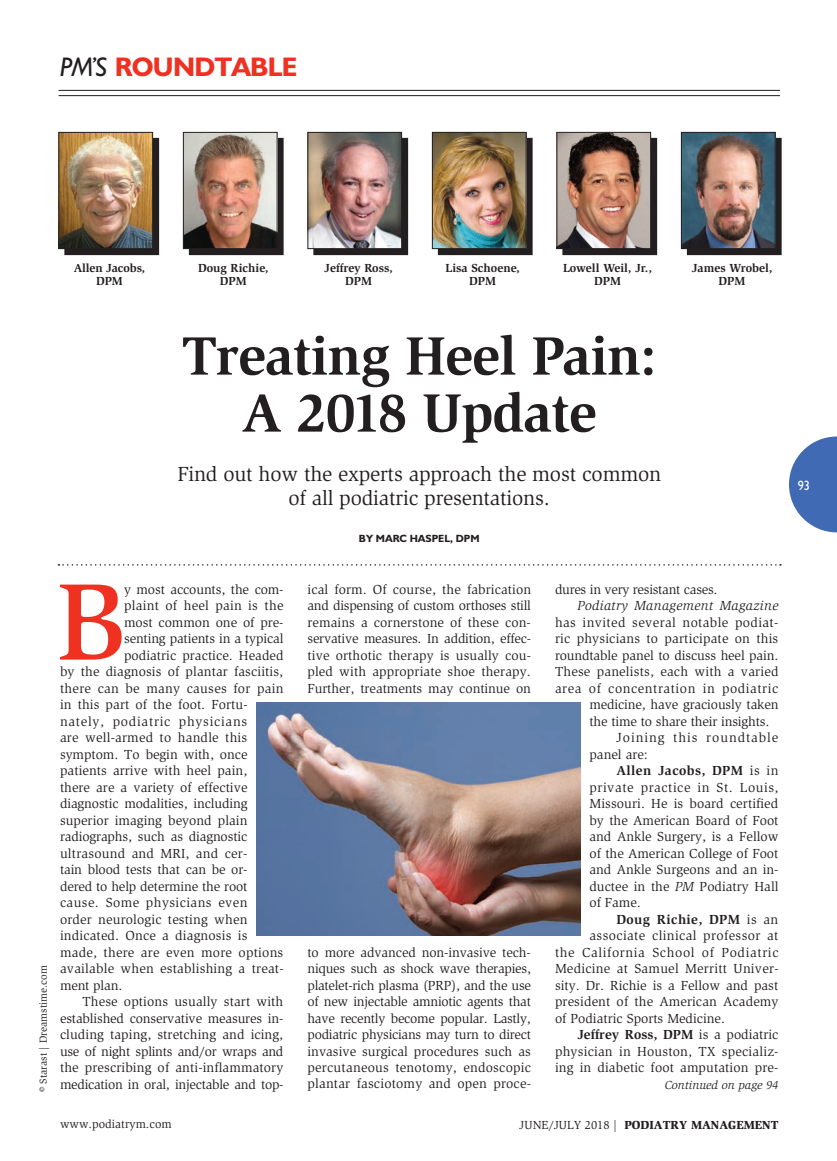
<style>
.page{position:relative;width:837px;height:1161px;background:#fff}
.page>*{position:absolute;margin:0;border:0;box-sizing:border-box;transform-origin:0 0}
.t1{font:500 112.05px "Slimbach";color:#ef3122}
.t2{font:700 55.5px/57px "Slimbach";letter-spacing:-.015em;color:#231f20;text-align:center}
.t3{font:700 27px "Humanist 521 BT";letter-spacing:-.025em;color:#ef3122}
.t4{font:21px/24px "Slimbach";letter-spacing:-.01em;color:#231f20;text-align:center}
.t5{font:13.5px/16.5px "Slimbach";letter-spacing:.005em;color:#231f20;text-align:justify}
.t6{font:13.5px "Slimbach";letter-spacing:-.02em;color:#231f20}
.t7{font:13.5px "Slimbach";letter-spacing:.025em;color:#231f20}
.t8{font:13.5px "Slimbach";letter-spacing:.04em;color:#231f20}
.t9{font:700 13.5px "Slimbach";letter-spacing:.03em;color:#231f20}
.t10{font:13.5px "Slimbach";letter-spacing:.045em;color:#231f20}
.t11{font:700 13.5px "Slimbach";color:#231f20}
.t12{font:italic 13.5px "Slimbach";letter-spacing:.02em;color:#231f20}
.t13{font:13.5px "Slimbach";letter-spacing:.055em;color:#231f20}
.t14{font:13.5px "Slimbach";letter-spacing:.03em;color:#231f20}
.t15{font:13.5px "Slimbach";letter-spacing:.065em;color:#231f20}
.t16{font:13.5px "Humanist 521 BT";color:#fff;scale:.9 1}
.t17{font:700 12px/13.5px "Slimbach";color:#231f20;text-align:center}
.t18{font:900 12px "Slimbach";color:#231f20}
.t19{font:12px "Slimbach";color:#231f20}
.t20{font:italic 12px "Slimbach";color:#231f20}
.t21{font:10.5px "Slimbach";color:#231f20}
.t22{font:700 10.5px "Humanist 521 BT";color:#231f20}
.s1{font-weight:400;font-style:italic;color:#231f20}
.s2{font-weight:400}
.s3{font-style:italic}
</style>
<div class="page">
<svg style="left:789px;top:436px;width:48px;height:96px"></svg>
<svg style="left:58px;top:564px;width:723px;height:2px"></svg>
<div style="left:65px;top:138px;width:94px;height:117px;background:#231f20"></div>
<img style="left:60px;top:134px;width:91px;height:113px">
<div style="left:58px;top:132px;width:95px;height:117px;border:1px solid #231f20"></div>
<div style="left:189px;top:138px;width:94px;height:117px;background:#231f20"></div>
<div style="left:189px;top:138px;width:95px;height:117px;border:1px solid #231f20"></div>
<img style="left:185px;top:134px;width:91px;height:113px">
<div style="left:183px;top:132px;width:95px;height:117px;border:1px solid #231f20"></div>
<div style="left:314px;top:138px;width:94px;height:117px;background:#231f20"></div>
<img style="left:310px;top:134px;width:90px;height:113px">
<div style="left:308px;top:132px;width:94px;height:117px;border:1px solid #231f20"></div>
<div style="left:438px;top:138px;width:94px;height:117px;background:#231f20"></div>
<img style="left:434px;top:134px;width:90px;height:113px">
<div style="left:432px;top:132px;width:94px;height:117px;border:1px solid #231f20"></div>
<div style="left:563px;top:138px;width:94px;height:117px;background:#231f20"></div>
<img style="left:559px;top:134px;width:90px;height:113px">
<div style="left:557px;top:132px;width:94px;height:117px;border:1px solid #231f20"></div>
<hr style="left:58px;top:90px;width:722px;height:1px;background:#231f20">
<hr style="left:58px;top:95px;width:722px;height:1px;background:#231f20">
<img style="left:256px;top:703px;width:324px;height:232px">
<div style="left:687px;top:138px;width:94px;height:117px;background:#231f20"></div>
<div style="left:687px;top:138px;width:95px;height:117px;border:1px solid #231f20"></div>
<img style="left:683px;top:134px;width:91px;height:113px">
<div style="left:681px;top:132px;width:95px;height:117px;border:1px solid #231f20"></div>
<h3 class="t3" style="left:60px;top:50px;width:239px"><span class="s1">PM’s</span> ROUNDTABLE</h3>
<p class="t17" style="left:74px;top:261px;width:73px">Allen Jacobs,<br>DPM</p>
<p class="t17" style="left:198px;top:261px;width:72px">Doug Richie,<br>DPM</p>
<p class="t17" style="left:324px;top:261px;width:70px">Jeffrey Ross,<br>DPM</p>
<p class="t17" style="left:446px;top:261px;width:76px">Lisa Schoene,<br>DPM</p>
<p class="t17" style="left:563px;top:261px;width:90px">Lowell Weil, Jr.,<br>DPM</p>
<p class="t17" style="left:692px;top:261px;width:82px">James Wrobel,<br>DPM</p>
<h2 class="t2" style="left:182px;top:327px;width:476px">Treating Heel Pain:<br>A 2018 Update</h2>
<h3 class="t4" style="left:177px;top:462px;width:485px">Find out how the experts approach the most common of all podiatric presentations.</h3>
<p class="t22" style="left:359px;top:532px;width:122px">BY MARC HASPEL, DPM</p>
<p class="t21" style="left:37px;top:1092px;width:128px;rotate:-90deg">© Starast | Dreamstime.com</p>
<h1 class="t1" style="left:57px;top:555px;width:70px">B</h1>
<p class="t5" style="left:124px;top:581px;width:161px">y most accounts, the com-</p>
<p class="t5" style="left:124px;top:597px;width:161px">plaint of heel pain is the</p>
<p class="t5" style="left:124px;top:614px;width:161px">most common one of pre-</p>
<p class="t5" style="left:124px;top:630px;width:161px">senting patients in a typical</p>
<p class="t5" style="left:124px;top:647px;width:161px">podiatric practice. Headed</p>
<p class="t5" style="left:60px;top:663px;width:225px">by the diagnosis of plantar fasciitis,</p>
<p class="t5" style="left:60px;top:680px;width:225px">there can be many causes for pain</p>
<p class="t5" style="left:60px;top:696px;width:189px">in this part of the foot. Fortu-</p>
<p class="t13" style="left:60px;top:713px;width:189px">nately, podiatric physicians</p>
<p class="t5" style="left:60px;top:729px;width:189px">are well-armed to handle this</p>
<p class="t5" style="left:60px;top:746px;width:189px">symptom. To begin with, once</p>
<p class="t5" style="left:60px;top:762px;width:189px">patients arrive with heel pain,</p>
<p class="t5" style="left:60px;top:779px;width:189px">there are a variety of effective</p>
<p class="t5" style="left:60px;top:795px;width:189px">diagnostic modalities, including</p>
<p class="t5" style="left:60px;top:812px;width:189px">superior imaging beyond plain</p>
<p class="t5" style="left:60px;top:828px;width:189px">radiographs, such as diagnostic</p>
<p class="t5" style="left:60px;top:845px;width:189px">ultrasound and MRI, and cer-</p>
<p class="t5" style="left:60px;top:861px;width:189px">tain blood tests that can be or-</p>
<p class="t5" style="left:60px;top:878px;width:189px">dered to help determine the root</p>
<p class="t14" style="left:60px;top:895px;width:189px">cause. Some physicians even</p>
<p class="t5" style="left:60px;top:911px;width:189px">order neurologic testing when</p>
<p class="t5" style="left:60px;top:927px;width:189px">indicated. Once a diagnosis is</p>
<p class="t5" style="left:60px;top:944px;width:225px">made, there are even more options</p>
<p class="t5" style="left:60px;top:960px;width:225px">available when establishing a treat-</p>
<p class="t5" style="left:60px;top:977px;width:64px">ment plan.</p>
<p class="t5" style="left:83px;top:993px;width:202px">These options usually start with</p>
<p class="t5" style="left:60px;top:1010px;width:225px">established conservative measures in-</p>
<p class="t5" style="left:60px;top:1026px;width:225px">cluding taping, stretching and icing,</p>
<p class="t6" style="left:60px;top:1043px;width:225px">use of night splints and/or wraps and</p>
<p class="t5" style="left:60px;top:1059px;width:225px">the prescribing of anti-inflammatory</p>
<p class="t6" style="left:60px;top:1076px;width:225px">medication in oral, injectable and top-</p>
<p class="t5" style="left:307px;top:581px;width:225px">ical form. Of course, the fabrication and dispensing of custom orthoses still remains a cornerstone of these con&shy;servative measures. In addition, effec&shy;tive orthotic therapy is usually cou&shy;pled with appropriate shoe therapy.<br>Further, treatments may continue on</p>
<p class="t5" style="left:307px;top:944px;width:225px">to more advanced non-invasive tech&shy;niques such as shock wave therapies, platelet-rich plasma (PRP), and the use of new injectable amniotic agents that have recently become popular. Lastly, podiatric physicians may turn to direct invasive surgical procedures such as percutaneous tenotomy, endoscopic plantar fasciotomy and open proce-</p>
<p class="t6" style="left:555px;top:581px;width:164px">dures in very resistant cases.</p>
<p class="t12" style="left:578px;top:598px;width:203px">Podiatry Management Magazine</p>
<p class="t7" style="left:555px;top:614px;width:225px">has invited several notable podiat-</p>
<p class="t5" style="left:555px;top:630px;width:225px">ric physicians to participate on this</p>
<p class="t5" style="left:555px;top:647px;width:225px">roundtable panel to discuss heel pain.</p>
<p class="t5" style="left:555px;top:663px;width:225px">These panelists, each with a varied</p>
<p class="t8" style="left:555px;top:680px;width:225px">area of concentration in podiatric</p>
<p class="t5" style="left:590px;top:696px;width:190px">medicine, have graciously taken</p>
<p class="t5" style="left:590px;top:713px;width:182px">the time to share their insights.</p>
<p class="t15" style="left:617px;top:730px;width:163px">Joining this roundtable</p>
<p class="t5" style="left:590px;top:746px;width:60px">panel are:</p>
<p class="t9" style="left:617px;top:763px;width:164px">Allen Jacobs, DPM <span class="s2">is in</span></p>
<p class="t8" style="left:590px;top:779px;width:191px">private practice in St. Louis,</p>
<p class="t5" style="left:590px;top:795px;width:190px">Missouri. He is board certified</p>
<p class="t5" style="left:590px;top:812px;width:190px">by the American Board of Foot</p>
<p class="t5" style="left:590px;top:828px;width:191px">and Ankle Surgery, is a Fellow</p>
<p class="t5" style="left:590px;top:845px;width:190px">of the American College of Foot</p>
<p class="t5" style="left:590px;top:861px;width:190px">and Ankle Surgeons and an in-</p>
<p class="t5" style="left:590px;top:878px;width:190px">ductee in the <span class="s3">PM</span> Podiatry Hall</p>
<p class="t5" style="left:590px;top:894px;width:53px">of Fame.</p>
<p class="t9" style="left:617px;top:911px;width:163px">Doug Richie, DPM <span class="s2">is an</span></p>
<p class="t7" style="left:590px;top:928px;width:190px">associate clinical professor at</p>
<p class="t10" style="left:555px;top:944px;width:225px">the California School of Podiatric</p>
<p class="t5" style="left:555px;top:960px;width:225px">Medicine at Samuel Merritt Univer-</p>
<p class="t5" style="left:555px;top:977px;width:225px">sity. Dr. Richie is a Fellow and past</p>
<p class="t5" style="left:555px;top:993px;width:225px">president of the American Academy</p>
<p class="t5" style="left:555px;top:1010px;width:172px">of Podiatric Sports Medicine.</p>
<p class="t11" style="left:578px;top:1026px;width:203px">Jeffrey Ross, DPM <span class="s2">is a podiatric</span></p>
<p class="t5" style="left:555px;top:1043px;width:225px">physician in Houston, TX specializ-</p>
<p class="t5" style="left:555px;top:1059px;width:225px">ing in diabetic foot amputation pre-</p>
<p class="t20" style="left:665px;top:1078px;width:115px">Continued on page 94</p>
<p class="t19" style="left:60px;top:1117px;width:113px">www.podiatrym.com</p>
<p class="t18" style="left:520px;top:1117px;width:260px"><span class="s2">JUNE/JULY 2018 |</span> PODIATRY MANAGEMENT</p>
<p class="t16" style="left:798px;top:477px;width:15px">93</p>
</div>
